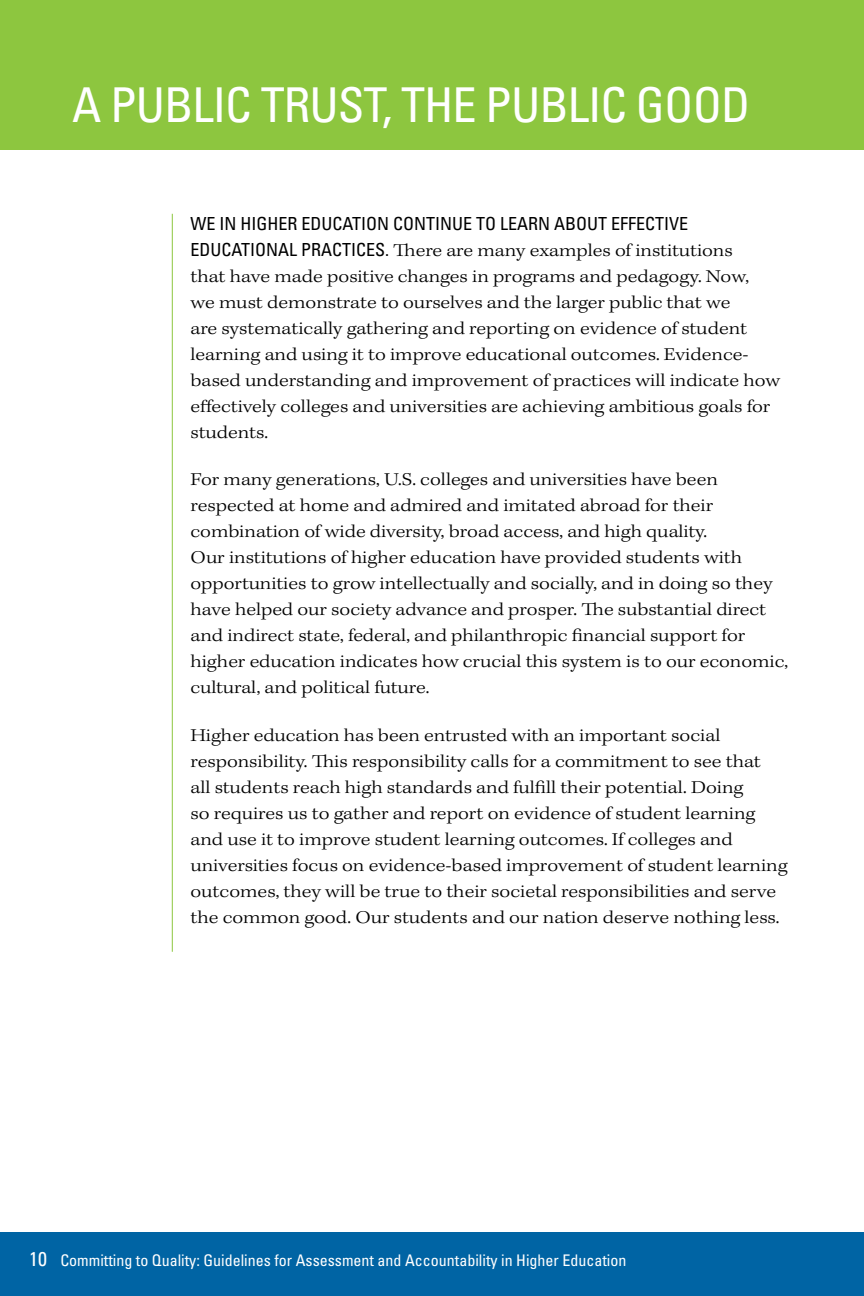
<style>
.page{position:relative;width:864px;height:1296px;background:#fff}
.page>*{position:absolute;margin:0;border:0;box-sizing:border-box;transform-origin:0 0}
.t1{font:condensed 48px "Univers LT Std";letter-spacing:-.02em;color:#fff}
.t2{font:300 expanded 18px/26px "Kepler Std";color:#000}
.t3{font:condensed 18px "Univers LT Std";color:#000}
.t4{font:condensed 16px "Univers LT Std";color:#fff}
.s1{font-family:"Univers LT Std";font-weight:400;font-stretch:condensed}
.s2{font-size:20px}
</style>
<div class="page">
<div style="left:0;top:1232px;width:864px;height:64px;background:#0064a4"></div>
<hr style="left:172px;top:214px;width:1px;height:738px;background:#8dc63f">
<div style="left:0;top:0;width:864px;height:149px;background:#8dc63f"></div>
<h1 class="t1" style="left:72px;top:75px;width:680px">A PUBLIC TRUST, THE PUBLIC GOOD</h1>
<p class="t3" style="left:191px;top:212px;width:499px">WE IN H IGH ER EDUCATION CONTINUE TO LEARN ABOUT EFFECTIVE</p>
<p class="t2" style="left:191px;top:238px;width:591px"><span class="s1">EDUCATIONAL PRACTICES.</span> There are many examples of institutions<br>that have made positive changes in programs and pedagogy. Now,<br>we must demonstrate to ourselves and the larger public that we<br>are systematically gathering and reporting on evidence of student learning and using it to improve educational outcomes. Evidence&shy;based understanding and improvement of practices will indicate how effectively colleges and universities are achieving ambitious goals for students.</p>
<p class="t2" style="left:191px;top:468px;width:599px">For many generations, U.S. colleges and universities have been respected at home and admired and imitated abroad for their combination of wide diversity, broad access, and high quality.<br>Our institutions of higher education have provided students with opportunities to grow intellectually and socially, and in doing so they have helped our society advance and prosper. The substantial direct and indirect state, federal, and philanthropic financial support for higher education indicates how crucial this system is to our economic, cultural, and political future.</p>
<p class="t2" style="left:191px;top:723px;width:599px">Higher education has been entrusted with an important social responsibility. This responsibility calls for a commitment to see that<br>all students reach high standards and fulfill their potential. Doing<br>so requires us to gather and report on evidence of student learning and use it to improve student learning outcomes. If colleges and universities focus on evidence-based improvement of student learning outcomes, they will be true to their societal responsibilities and serve the common good. Our students and our nation deserve nothing less.</p>
<p class="t4" style="left:29px;top:1250px;width:599px"><span class="s2">10</span> COMMITTING TO QUALITY: GUIDELINES FOR ASSESSMENT AND ACCOUNTABILITY IN HIGHER EDUCATION</p>
</div>
